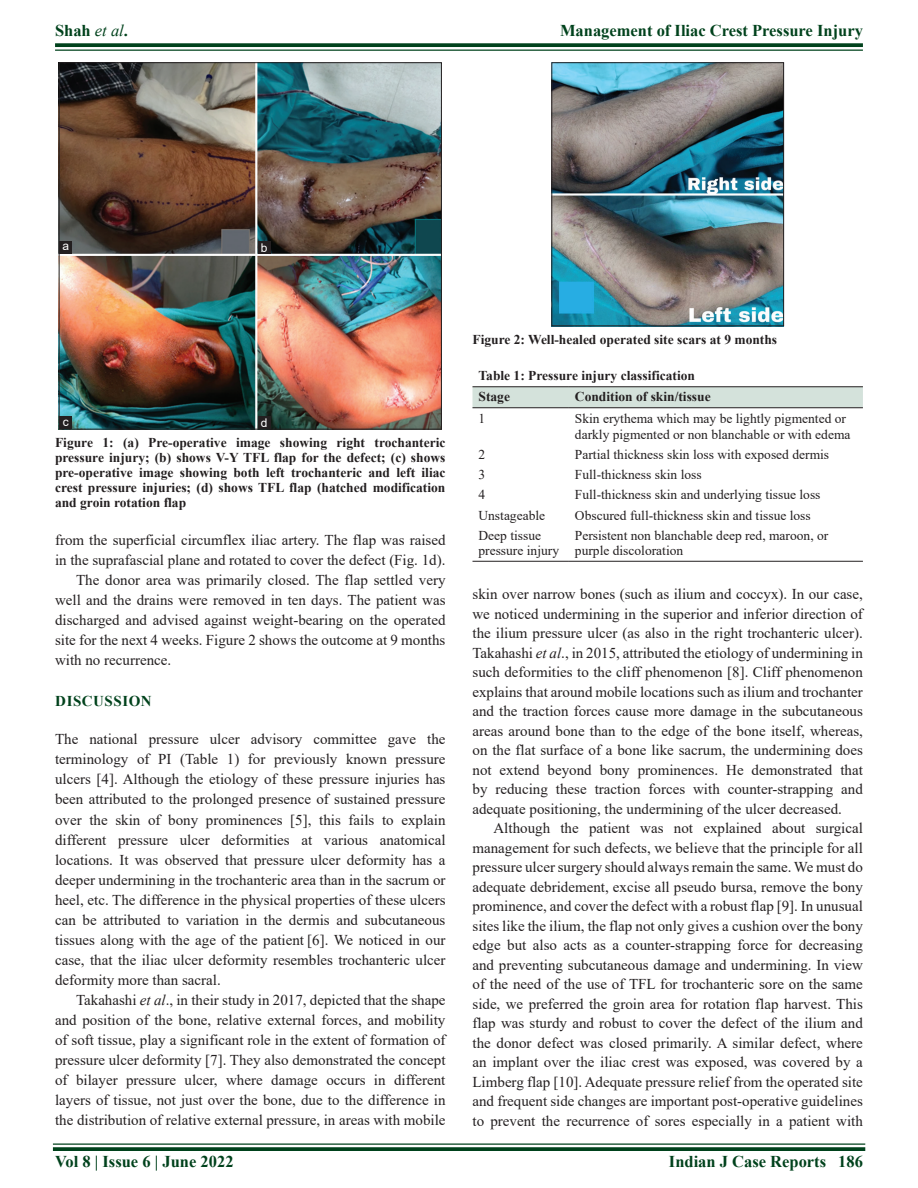
<style>
.page{position:relative;width:918px;height:1188px;background:#fff}
.page>*{position:absolute;margin:0;border:0;box-sizing:border-box;transform-origin:0 0}
.RF{font:700 16.5px "Times New Roman";color:#00421c}
.TX{font:15px/19.5px "Times New Roman";color:#231f20;text-align:justify}
.TXFL{font:15px/20.1px "Times New Roman";color:#231f20;text-align:justify}
.t1{font:700 15px "Times New Roman";letter-spacing:.035em;color:#00421c}
.FGC{font:700 13.5px/15px "Times New Roman";color:#231f20;text-align:justify}
.TB{font:13.5px/16.5px "Times New Roman";color:#231f20}
.TBL{font:13.5px/15px "Times New Roman";color:#231f20}
.TT{font:700 13.5px "Times New Roman";color:#231f20}
.TCH{font:700 13.5px "Times New Roman";color:#231f20}
.LABEL{font:12px "Arial";color:#fff}
.s1{font-weight:400;font-style:italic}
.s2{font-style:italic}
</style>
<div class="page">
<svg style="left:55px;top:43px;width:808px;height:4px;background:#124f2c"></svg>
<hr style="left:55px;top:50px;width:808px;height:1px;background:#00421c">
<hr style="left:53px;top:1143px;width:812px;height:2px;background:#00421c">
<svg style="left:53px;top:1147px;width:812px;height:4px;background:#0f4d29"></svg>
<div style="left:472px;top:387px;width:391px;height:20px;background:#d4e2db"></div>
<hr style="left:472px;top:561px;width:97px;height:1px;background:#231f20">
<hr style="left:569px;top:561px;width:294px;height:1px;background:#231f20">
<hr style="left:472px;top:386px;width:97px;height:1px;background:#231f20">
<hr style="left:569px;top:386px;width:294px;height:1px;background:#231f20">
<hr style="left:472px;top:407px;width:97px;height:1px;background:#231f20">
<hr style="left:569px;top:407px;width:294px;height:1px;background:#231f20">
<img style="left:61px;top:65px;width:379px;height:362px">
<div style="left:59px;top:63px;width:383px;height:366px;border:1px solid #231f20"></div>
<div style="left:258px;top:416px;width:12px;height:13px;background:#231f20"></div>
<div style="left:59px;top:416px;width:13px;height:13px;background:#231f20"></div>
<div style="left:258px;top:241px;width:12px;height:13px;background:#231f20"></div>
<div style="left:59px;top:241px;width:13px;height:13px;background:#231f20"></div>
<img style="left:554px;top:65px;width:228px;height:259px">
<div style="left:552px;top:63px;width:232px;height:263px;border:1px solid #231f20"></div>
<p class="RF" style="left:55px;top:18px;width:74px">Shah <span class="s1">et al</span>.</p>
<p class="RF" style="left:560px;top:18px;width:304px">Management of Iliac Crest Pressure Injury</p>
<p class="LABEL" style="left:62px;top:238px;width:8px">a</p>
<p class="LABEL" style="left:261px;top:239px;width:8px">b</p>
<p class="LABEL" style="left:63px;top:413px;width:7px">c</p>
<p class="LABEL" style="left:261px;top:414px;width:8px">d</p>
<p class="FGC" style="left:55px;top:435px;width:392px">Figure 1: (a) Pre-operative image showing right trochanteric pressure injury; (b) shows V-Y TFL flap for the defect; (c) shows pre-operative image showing both left trochanteric and left iliac crest pressure injuries; (d) shows TFL flap (hatched modification and groin rotation flap</p>
<p class="TX" style="left:55px;top:529px;width:392px;line-height:20.1px">from the superficial circumflex iliac artery. The flap was raised in the suprafascial plane and rotated to cover the defect (Fig. 1d).</p>
<p class="TX" style="left:55px;top:569px;width:392px;line-height:20.1px;text-indent:21px">The donor area was primarily closed. The flap settled very well and the drains were removed in ten days. The patient was discharged and advised against weight-bearing on the operated site for the next 4 weeks. Figure 2 shows the outcome at 9 months with no recurrence.</p>
<h1 class="t1" style="left:55px;top:690px;width:98px">DISCUSSION</h1>
<p class="TXFL" style="left:55px;top:729px;width:392px">The national pressure ulcer advisory committee gave the terminology of PI (Table 1) for previously known pressure ulcers [4]. Although the etiology of these pressure injuries has been attributed to the prolonged presence of sustained pressure over the skin of bony prominences [5], this fails to explain different pressure ulcer deformities at various anatomical locations. It was observed that pressure ulcer deformity has a deeper undermining in the trochanteric area than in the sacrum or heel, etc. The difference in the physical properties of these ulcers can be attributed to variation in the dermis and subcutaneous tissues along with the age of the patient [6]. We noticed in our case, that the iliac ulcer deformity resembles trochanteric ulcer deformity more than sacral.</p>
<p class="TX" style="left:55px;top:990px;width:392px;line-height:20.1px;text-indent:21px">Takahashi <span class="s2">et al</span>., in their study in 2017, depicted that the shape and position of the bone, relative external forces, and mobility of soft tissue, play a significant role in the extent of formation of pressure ulcer deformity [7]. They also demonstrated the concept of bilayer pressure ulcer, where damage occurs in different layers of tissue, not just over the bone, due to the difference in the distribution of relative external pressure, in areas with mobile</p>
<p class="FGC" style="left:472px;top:332px;width:306px">Figure 2: Well-healed operated site scars at 9 months</p>
<p class="TT" style="left:478px;top:366px;width:218px">Table 1: Pressure injury classification</p>
<p class="TCH" style="left:478px;top:387px;width:33px">Stage</p>
<p class="TCH" style="left:575px;top:387px;width:137px">Condition of skin/tissue</p>
<p class="TB" style="left:478px;top:409px;width:8px">1</p>
<p class="TB" style="left:575px;top:409px;width:277px">Skin erythema which may be lightly pigmented or darkly pigmented or non blanchable or with edema</p>
<p class="TB" style="left:478px;top:446px;width:8px">2</p>
<p class="TB" style="left:575px;top:446px;width:256px">Partial thickness skin loss with exposed dermis</p>
<p class="TB" style="left:478px;top:466px;width:8px">3</p>
<p class="TB" style="left:575px;top:466px;width:128px">Full-thickness skin loss</p>
<p class="TB" style="left:478px;top:486px;width:8px">4</p>
<p class="TB" style="left:575px;top:486px;width:247px">Full-thickness skin and underlying tissue loss</p>
<p class="TB" style="left:478px;top:506px;width:68px">Unstageable</p>
<p class="TB" style="left:575px;top:506px;width:237px">Obscured full-thickness skin and tissue loss</p>
<p class="TBL" style="left:478px;top:527px;width:82px">Deep tissue pressure injury</p>
<p class="TBL" style="left:575px;top:527px;width:255px">Persistent non blanchable deep red, maroon, or purple discoloration</p>
<p class="TX" style="left:472px;top:584px;width:392px">skin over narrow bones (such as ilium and coccyx). In our case, we noticed undermining in the superior and inferior direction of the ilium pressure ulcer (as also in the right trochanteric ulcer).<br>Takahashi <span class="s2">et al</span>., in 2015, attributed the etiology of undermining in such deformities to the cliff phenomenon [8]. Cliff phenomenon explains that around mobile locations such as ilium and trochanter and the traction forces cause more damage in the subcutaneous areas around bone than to the edge of the bone itself, whereas, on the flat surface of a bone like sacrum, the undermining does not extend beyond bony prominences. He demonstrated that by reducing these traction forces with counter-strapping and adequate positioning, the undermining of the ulcer decreased.</p>
<p class="TX" style="left:472px;top:818px;width:392px;text-indent:21px">Although the patient was not explained about surgical management for such defects, we believe that the principle for all pressure ulcer surgery should always remain the same. We must do adequate debridement, excise all pseudo bursa, remove the bony prominence, and cover the defect with a robust flap [9]. In unusual sites like the ilium, the flap not only gives a cushion over the bony edge but also acts as a counter-strapping force for decreasing and preventing subcutaneous damage and undermining. In view of the need of the use of TFL for trochanteric sore on the same side, we preferred the groin area for rotation flap harvest. This flap was sturdy and robust to cover the defect of the ilium and the donor defect was closed primarily. A similar defect, where an implant over the iliac crest was exposed, was covered by a Limberg flap [10]. Adequate pressure relief from the operated site and frequent side changes are important post-operative guidelines to prevent the recurrence of sores especially in a patient with</p>
<p class="RF" style="left:55px;top:1150px;width:180px">Vol 8 | Issue 6 | June 2022</p>
<p class="RF" style="left:669px;top:1150px;width:195px">Indian J Case Reports 186</p>
</div>
